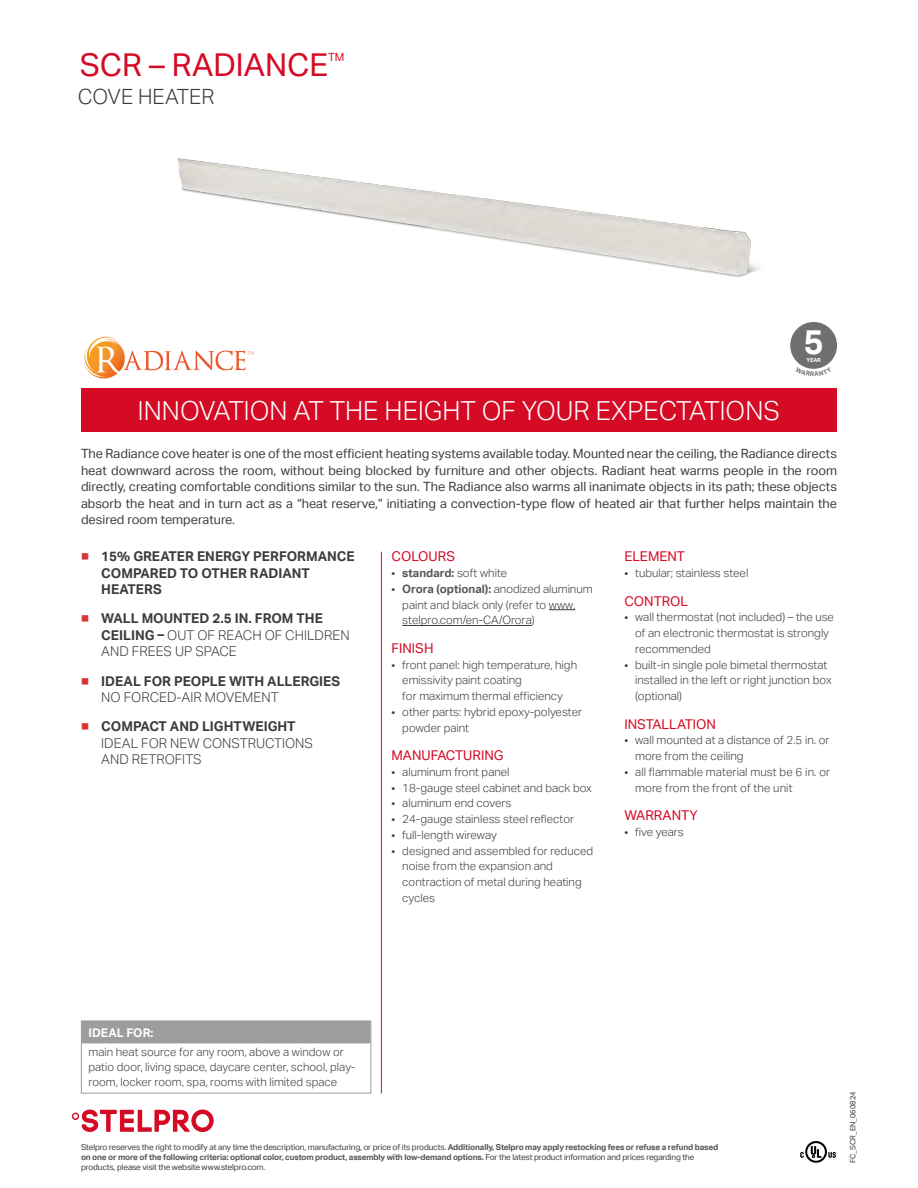
<style>
.page{position:relative;width:918px;height:1188px;background:#fff}
.page>*{position:absolute;margin:0;border:0;box-sizing:border-box;transform-origin:0 0}
.t1{font:700 34.35px "Aktiv Grotesk";color:#fff}
.t2{font:31.5px "Aktiv Grotesk";color:#d50a25}
.t3{font:300 26.25px "Aktiv Grotesk";color:#fff}
.t4{font:300 21px "Aktiv Grotesk";color:#3c3c3b}
.t5{font:300 13.5px/16.2px "Aktiv Grotesk";color:#3c3c3b}
.t6{font:700 13.5px/16.2px "Aktiv Grotesk";color:#3c3c3b}
.t7{font:13.5px "Aktiv Grotesk";color:#d50a25}
.t8{font:12.75px/16.5px "Aktiv Grotesk";color:#3c3c3b;text-align:justify}
.t9{font:700 12px "Aktiv Grotesk";color:#fff}
.t10{font:300 11.55px/15.8px "Aktiv Grotesk";color:#3c3c3b}
.t11{font:11.25px "Aktiv Grotesk";color:#d50a25}
.t12{font:8.25px/9.9px "Aktiv Grotesk";letter-spacing:-.02em;color:#3c3c3b}
.t13{font:7.5px "Aktiv Grotesk";color:#3c3c3b}
.t14{font:700 5.55px "Aktiv Grotesk";color:#fff}
.s1{color:#d93234}
.s2{font-weight:700;color:#d93234}
.s3{font-weight:700}
.s4{font-weight:300}
.s5{font-weight:700;color:#575756}
</style>
<div class="page">
<svg style="left:800px;top:1141px;width:36px;height:22px"></svg>
<img style="left:177px;top:158px;width:583px;height:119px">
<div style="left:82px;top:1021px;width:288px;height:22px;background:#9d9d9c"></div>
<div style="left:81px;top:1021px;width:290px;height:73px;border:1px solid #9d9d9c"></div>
<hr style="left:381px;top:552px;width:1px;height:542px;background:#d50a25">
<svg style="left:549px;top:609px;width:26px;height:1px"></svg>
<hr style="left:402px;top:625px;width:130px;height:1px;background:#3c3c3b">
<div style="left:81px;top:389px;width:756px;height:43px;background:#d50a25"></div>
<svg style="left:84px;top:337px;width:170px;height:42px"></svg>
<div style="left:790px;top:322px;width:47px;height:47px;background:#706f6f;border-radius:50%"></div>
<svg style="left:72px;top:1110px;width:142px;height:22px"></svg>
<svg style="left:805px;top:367px;width:18px;height:2px"></svg>
<h2 class="t2" style="left:80px;top:47px;width:250px">SCR – RADIANCE</h2>
<p class="t11" style="left:328px;top:51px;width:18px">TM</p>
<h3 class="t4" style="left:78px;top:85px;width:138px">COVE HEATER</h3>
<h1 class="t1" style="left:803px;top:322px;width:22px">5</h1>
<p class="t14" style="left:806px;top:357px;width:16px">YEAR</p>
<h3 class="t3" style="left:138px;top:395px;width:643px">INNOVATION AT THE HEIGHT OF YOUR EXPECTATIONS</h3>
<p class="t8" style="left:81px;top:446px;width:758px">The Radiance cove heater is one of the most efficient heating systems available today. Mounted near the ceiling, the Radiance directs heat downward across the room, without being blocked by furniture and other objects. Radiant heat warms people in the room directly, creating comfortable conditions similar to the sun. The Radiance also warms all inanimate objects in its path; these objects absorb the heat and in turn act as a “heat reserve,” initiating a convection-type flow of heated air that further helps maintain the desired room temperature.</p>
<p class="t6" style="left:101px;top:549px;width:255px;text-indent:-20px"><span class="s1">■</span> 15% GREATER ENERGY PERFORMANCE<br>COMPARED TO OTHER RADIANT<br>HEATERS</p>
<p class="t5" style="left:101px;top:611px;width:250px;text-indent:-20px"><span class="s2">■</span> <span class="s3">WALL MOUNTED 2.5 IN. FROM THE<br>CEILING –</span> OUT OF REACH OF CHILDREN<br>AND FREES UP SPACE</p>
<p class="t6" style="left:101px;top:673px;width:240px;text-indent:-20px"><span class="s1">■</span> IDEAL FOR PEOPLE WITH ALLERGIES<br><span class="s4">NO FORCED-AIR MOVEMENT</span></p>
<p class="t5" style="left:101px;top:719px;width:213px;text-indent:-20px"><span class="s2">■</span> <span class="s3">COMPACT AND LIGHTWEIGHT<br></span>IDEAL FOR NEW CONSTRUCTIONS<br>AND RETROFITS</p>
<p class="t7" style="left:392px;top:549px;width:65px">COLOURS</p>
<p class="t10" style="left:391px;top:565px;width:117px">• <span class="s5">standard:</span> soft white</p>
<p class="t10" style="left:402px;top:581px;width:192px;text-indent:-11px">• <span class="s5">Orora (optional):</span> anodized aluminum paint and black only (refer to www. stelpro.com/en-CA/Orora)</p>
<p class="t7" style="left:392px;top:640px;width:43px">FINISH</p>
<p class="t10" style="left:402px;top:657px;width:176px;text-indent:-11px">• front panel: high temperature, high emissivity paint coating<br>for maximum thermal efficiency</p>
<p class="t10" style="left:402px;top:704px;width:181px;text-indent:-11px">• other parts: hybrid epoxy-polyester powder paint</p>
<p class="t7" style="left:392px;top:748px;width:114px">MANUFACTURING</p>
<p class="t10" style="left:391px;top:764px;width:120px">• aluminum front panel</p>
<p class="t10" style="left:391px;top:780px;width:202px">• 18-gauge steel cabinet and back box</p>
<p class="t10" style="left:391px;top:795px;width:121px">• aluminum end covers</p>
<p class="t10" style="left:391px;top:811px;width:184px">• 24-gauge stainless steel reflector</p>
<p class="t10" style="left:391px;top:827px;width:107px">• full-length wireway</p>
<p class="t10" style="left:402px;top:843px;width:192px;text-indent:-11px">• designed and assembled for reduced noise from the expansion and contraction of metal during heating cycles</p>
<p class="t7" style="left:624px;top:549px;width:62px">ELEMENT</p>
<p class="t10" style="left:624px;top:565px;width:125px">• tubular; stainless steel</p>
<p class="t7" style="left:624px;top:593px;width:65px">CONTROL</p>
<p class="t10" style="left:635px;top:609px;width:200px;text-indent:-11px">• wall thermostat (not included) – the use of an electronic thermostat is strongly recommended</p>
<p class="t10" style="left:635px;top:657px;width:198px;text-indent:-11px">• built-in single pole bimetal thermostat installed in the left or right junction box (optional)</p>
<p class="t7" style="left:624px;top:716px;width:93px">INSTALLATION</p>
<p class="t10" style="left:635px;top:732px;width:196px;text-indent:-11px">• wall mounted at a distance of 2.5 in. or more from the ceiling</p>
<p class="t10" style="left:635px;top:764px;width:197px;text-indent:-11px">• all flammable material must be 6 in. or more from the front of the unit</p>
<p class="t7" style="left:624px;top:808px;width:75px">WARRANTY</p>
<p class="t10" style="left:624px;top:824px;width:61px">• five years</p>
<p class="t9" style="left:88px;top:1026px;width:66px">IDEAL FOR:</p>
<p class="t10" style="left:88px;top:1045px;width:268px;line-height:15px">main heat source for any room, above a window or patio door, living space, daycare center, school, play&shy;room, locker room, spa, rooms with limited space</p>
<p class="t12" style="left:81px;top:1143px;width:639px">Stelpro reserves the right to modify at any time the description, manufacturing, or price of its products. <span class="s5">Additionally, Stelpro may apply restocking fees or refuse a refund based on one or more of the following criteria: optional color, custom product, assembly with low-demand options.</span> For the latest product information and prices regarding the products, please visit the website www.stelpro.com.</p>
<p class="t13" style="left:848px;top:1163px;width:73px;rotate:-90deg">FC_SCR_EN_060824</p>
</div>
